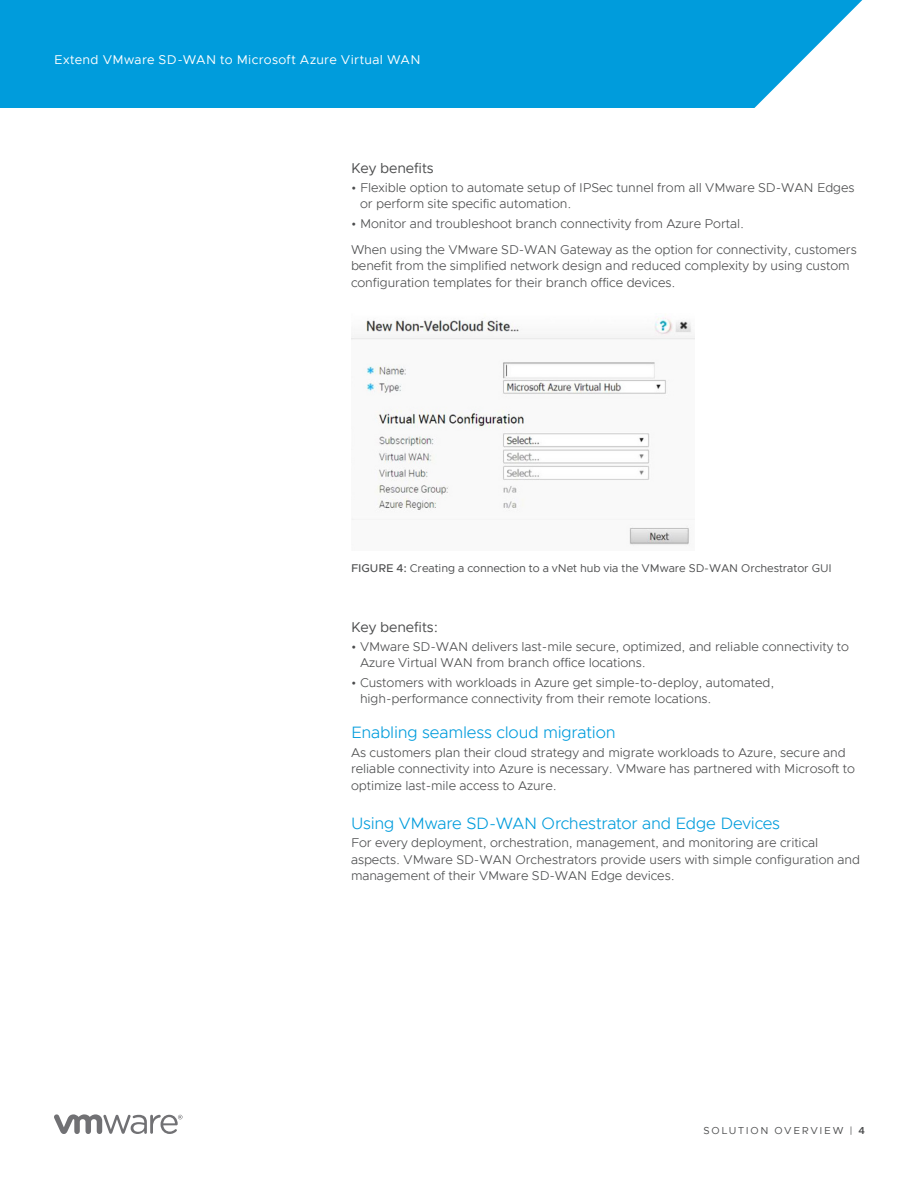
<style>
.page{position:relative;width:918px;height:1188px;background:#fff}
.page>*{position:absolute;margin:0;border:0;box-sizing:border-box;transform-origin:0 0}
._4a__SUBHEAD_1{font:300 16.5px "Metropolis";letter-spacing:-.015em;color:#009cdc}
._4a__SUBHEAD_2{font:14.25px "Metropolis";letter-spacing:-.005em;color:#4b4c4d}
._3a__BODY_TEXT{font:300 12.75px/16.5px "Metropolis";letter-spacing:-.005em;color:#4b4c4d}
.t1{font:12.75px "Metropolis";letter-spacing:.025em;color:#fff}
._7a__CAPTION_BODY{font:11.25px "Metropolis";letter-spacing:-.005em;color:#4b4c4d}
.t2{font:10.2px "Metropolis";letter-spacing:.165em;color:#4b4c4d}
.s1{font-weight:500}
.s2{font-weight:600}
</style>
<div class="page">
<svg style="left:54px;top:1114px;width:129px;height:20px"></svg>
<div style="left:0;top:0;width:863px;height:108px;background:#009cdc"></div>
<img style="left:351px;top:318px;width:343px;height:228px">
<p class="t1" style="left:54px;top:52px;width:368px">Extend VMware SD-WAN to Microsoft Azure Virtual WAN</p>
<p class="_4a__SUBHEAD_2" style="left:351px;top:160px;width:84px">Key benefits</p>
<p class="_3a__BODY_TEXT" style="left:360px;top:179px;width:496px;text-indent:-9px">• Flexible option to automate setup of IPSec tunnel from all VMware SD-WAN Edges or perform site specific automation.</p>
<p class="_3a__BODY_TEXT" style="left:351px;top:216px;width:395px">• Monitor and troubleshoot branch connectivity from Azure Portal.</p>
<p class="_3a__BODY_TEXT" style="left:351px;top:241px;width:507px">When using the VMware SD-WAN Gateway as the option for connectivity, customers benefit from the simplified network design and reduced complexity by using custom configuration templates for their branch office devices.</p>
<p class="_7a__CAPTION_BODY" style="left:351px;top:561px;width:482px"><span class="s1">FIGURE 4:</span> Creating a connection to a vNet hub via the VMware SD-WAN Orchestrator GUI</p>
<p class="_4a__SUBHEAD_2" style="left:351px;top:619px;width:89px">Key benefits:</p>
<p class="_3a__BODY_TEXT" style="left:360px;top:638px;width:490px;text-indent:-9px">• VMware SD-WAN delivers last-mile secure, optimized, and reliable connectivity to<br>Azure Virtual WAN from branch office locations.</p>
<p class="_3a__BODY_TEXT" style="left:360px;top:675px;width:416px;text-indent:-9px">• Customers with workloads in Azure get simple-to-deploy, automated, high-performance connectivity from their remote locations.</p>
<p class="_4a__SUBHEAD_1" style="left:351px;top:722px;width:266px">Enabling seamless cloud migration</p>
<p class="_3a__BODY_TEXT" style="left:351px;top:744px;width:506px">As customers plan their cloud strategy and migrate workloads to Azure, secure and reliable connectivity into Azure is necessary. VMware has partnered with Microsoft to optimize last-mile access to Azure.</p>
<p class="_4a__SUBHEAD_1" style="left:351px;top:813px;width:431px">Using VMware SD-WAN Orchestrator and Edge Devices</p>
<p class="_3a__BODY_TEXT" style="left:351px;top:835px;width:511px">For every deployment, orchestration, management, and monitoring are critical aspects. VMware SD-WAN Orchestrators provide users with simple configuration and management of their VMware SD-WAN Edge devices.</p>
<p class="t2" style="left:703px;top:1124px;width:163px">SOLUTION OVERVIEW | <span class="s2">4</span></p>
</div>
